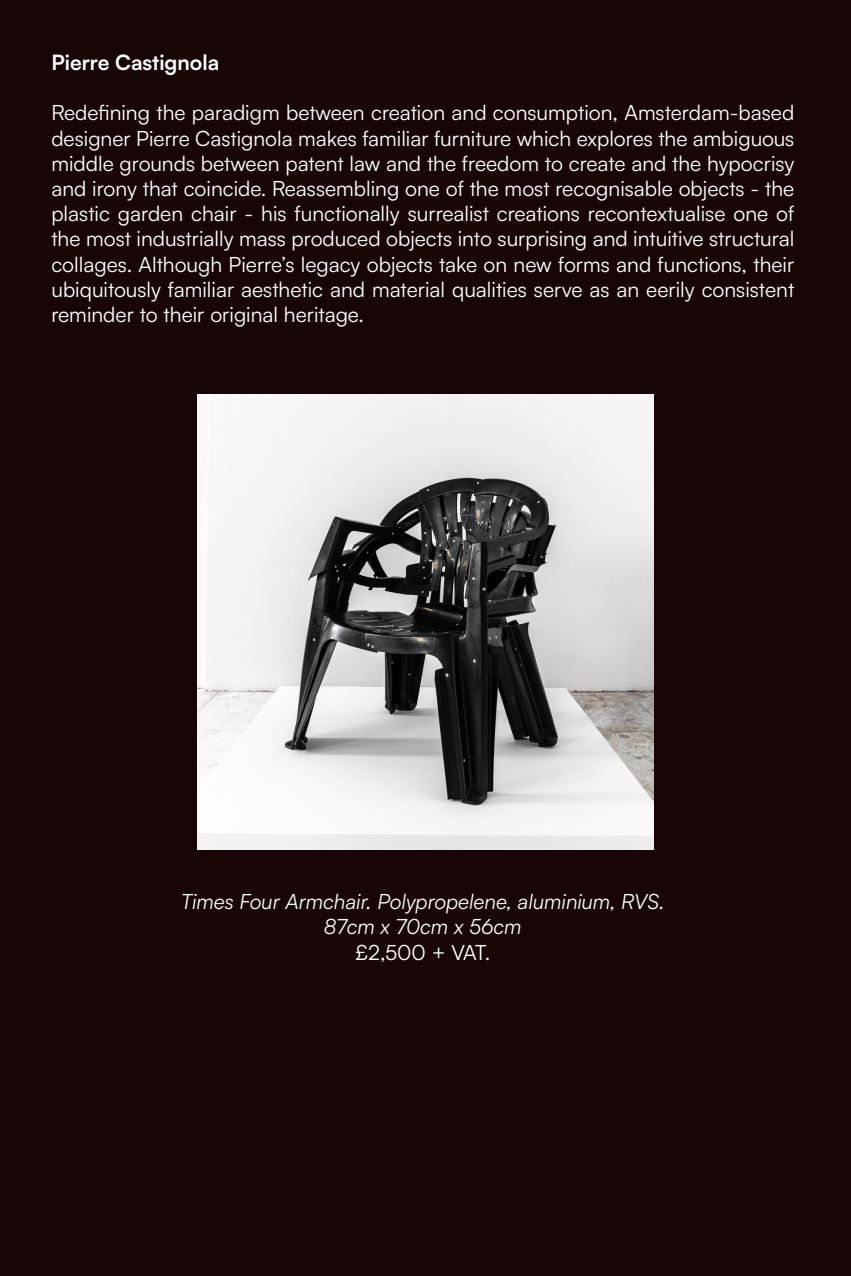
<style>
.page{position:relative;width:851px;height:1276px;background:#fff}
.page>*{position:absolute;margin:0;border:0;box-sizing:border-box;transform-origin:0 0}
.t1{font:21px/25.2px "Satoshi";color:#fff;text-align:justify}
.t2{font:italic 21px/25.2px "Satoshi";color:#fff;text-align:center}
.t3{font:700 21px "Satoshi";color:#fff}
</style>
<div class="page">
<div style="left:0;top:0;width:850px;height:1276px;background:#180607"></div>
<img style="left:198px;top:394px;width:455px;height:456px">
<p class="t3" style="left:51px;top:47px;width:169px">Pierre Castignola</p>
<p class="t1" style="left:51px;top:99px;width:744px">Redefining the paradigm between creation and consumption, Amsterdam-based designer Pierre Castignola makes familiar furniture which explores the ambiguous middle grounds between patent law and the freedom to create and the hypocrisy and irony that coincide. Reassembling one of the most recognisable objects - the plastic garden chair - his functionally surrealist creations recontextualise one of the most industrially mass produced objects into surprising and intuitive structural collages. Although Pierre’s legacy objects take on new forms and functions, their ubiquitously familiar aesthetic and material qualities serve as an eerily consistent reminder to their original heritage.</p>
<p class="t2" style="left:181px;top:888px;width:485px">Times Four Armchair. Polypropelene, aluminium, RVS.<br>87cm x 70cm x 56cm</p>
<p class="t1" style="left:355px;top:938px;width:136px">£2,500 + VAT.</p>
</div>
